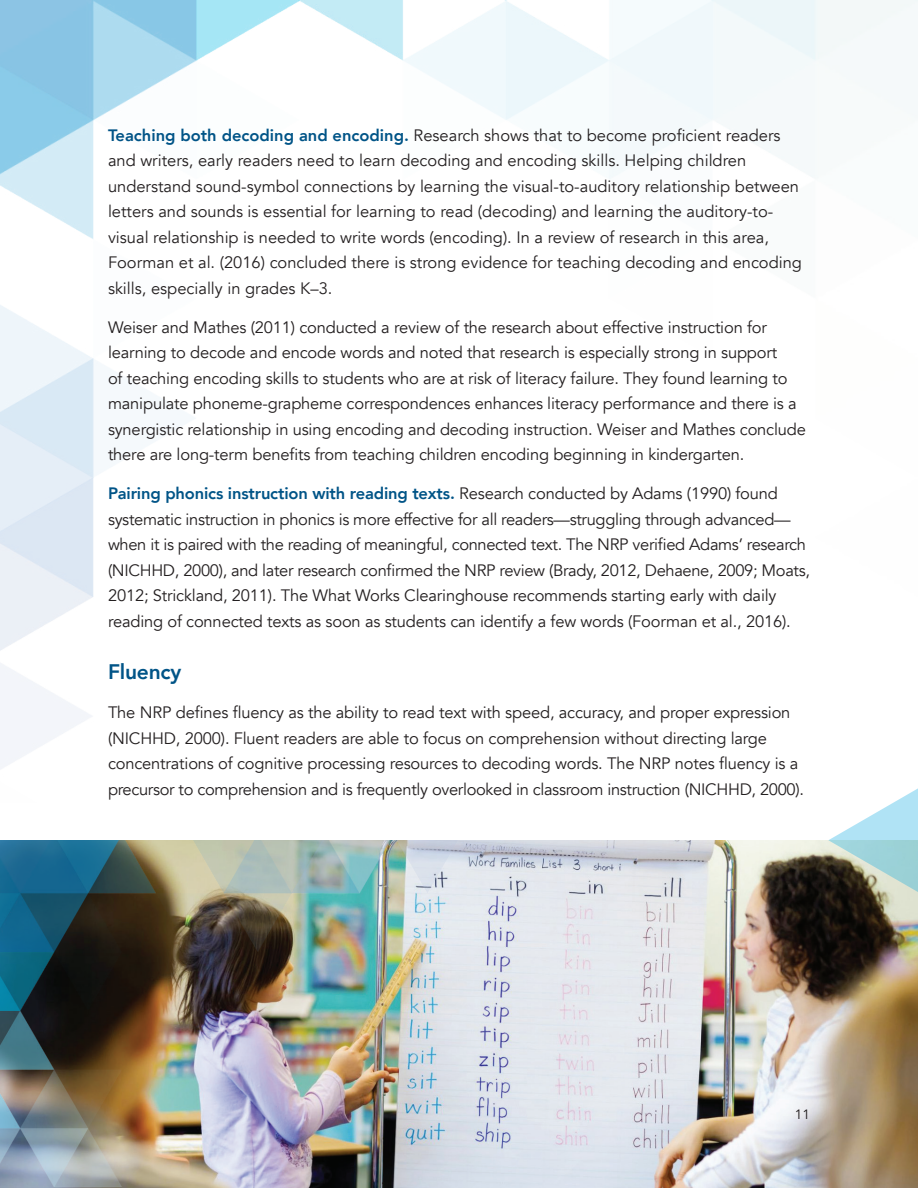
<style>
.page{position:relative;width:918px;height:1188px;background:#fff}
.page>*{position:absolute;margin:0;border:0;box-sizing:border-box;transform-origin:0 0}
.t1{font:800 21px "Avenir";letter-spacing:-.01em;color:#015487}
.t2{font:16.5px/25.5px "Avenir";letter-spacing:-.01em;color:#231f20}
.t3{font:13.5px "Avenir";color:#231f20}
.s1{font-weight:800;color:#015487}
</style>
<div class="page">
<img style="left:0;top:0;width:918px;height:769px">
<img style="left:0;top:840px;width:918px;height:348px">
<svg style="left:828px;top:788px;width:90px;height:104px"></svg>
<img style="left:0;top:840px;width:476px;height:347px">
<p class="t2" style="left:108px;top:123px;width:696px"><span class="s1">Teaching both decoding and encoding.</span> Research shows that to become proficient readers and writers, early readers need to learn decoding and encoding skills. Helping children understand sound-symbol connections by learning the visual-to-auditory relationship between letters and sounds is essential for learning to read (decoding) and learning the auditory-to&shy;visual relationship is needed to write words (encoding). In a review of research in this area, Foorman et al. (2016) concluded there is strong evidence for teaching decoding and encoding skills, especially in grades K–3.</p>
<p class="t2" style="left:108px;top:315px;width:699px">Weiser and Mathes (2011) conducted a review of the research about effective instruction for learning to decode and encode words and noted that research is especially strong in support<br>of teaching encoding skills to students who are at risk of literacy failure. They found learning to manipulate phoneme-grapheme correspondences enhances literacy performance and there is a synergistic relationship in using encoding and decoding instruction. Weiser and Mathes conclude there are long-term benefits from teaching children encoding beginning in kindergarten.</p>
<p class="t2" style="left:108px;top:481px;width:704px"><span class="s1">Pairing phonics instruction with reading texts.</span> Research conducted by Adams (1990) found systematic instruction in phonics is more effective for all readers—struggling through advanced— when it is paired with the reading of meaningful, connected text. The NRP verified Adams’ research (NICHHD, 2000), and later research confirmed the NRP review (Brady, 2012, Dehaene, 2009; Moats, 2012; Strickland, 2011). The What Works Clearinghouse recommends starting early with daily reading of connected texts as soon as students can identify a few words (Foorman et al., 2016).</p>
<p class="t1" style="left:108px;top:656px;width:75px">Fluency</p>
<p class="t2" style="left:108px;top:700px;width:698px">The NRP defines fluency as the ability to read text with speed, accuracy, and proper expression (NICHHD, 2000). Fluent readers are able to focus on comprehension without directing large concentrations of cognitive processing resources to decoding words. The NRP notes fluency is a precursor to comprehension and is frequently overlooked in classroom instruction (NICHHD, 2000).</p>
<p class="t3" style="left:795px;top:1107px;width:17px">11</p>
</div>
